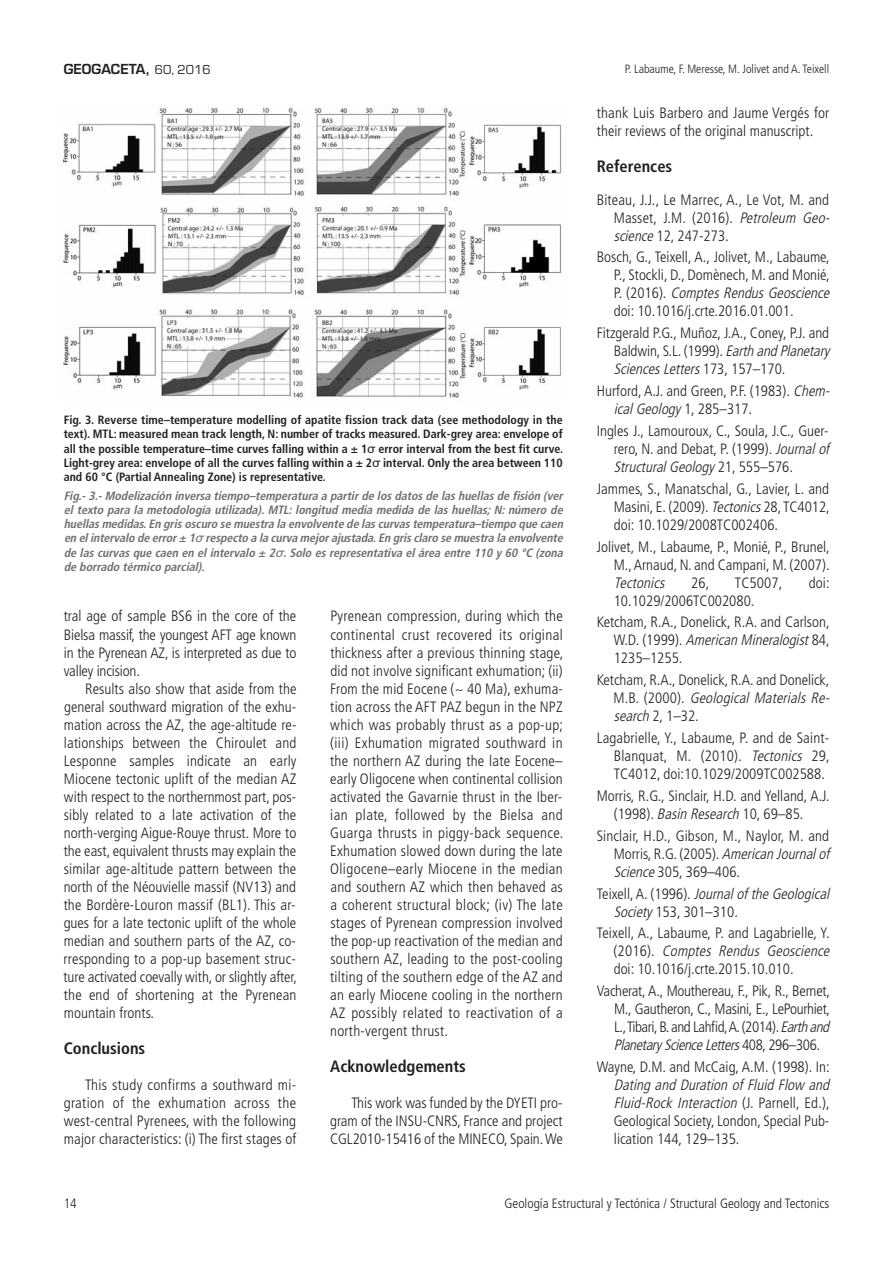
<style>
.page{position:relative;width:893px;height:1263px;background:#fff}
.page>*{position:absolute;margin:0;border:0;box-sizing:border-box;transform-origin:0 0}
.t1{font:700 condensed 16.5px "Frutiger";color:#231f20}
.t2{font:300 condensed 15px/18px "Frutiger LT Std";color:#231f20}
.t3{font:300 condensed 15px/18px "Frutiger LT Std";letter-spacing:-.02em;color:#231f20}
.t4{font:italic 300 condensed 15px "Frutiger LT Std";color:#231f20}
.t5{font:300 condensed 13.5px "Frutiger LT Std";color:#231f20}
.t6{font:600 13.5px "Eurostile";color:#231f20}
.t7{font:italic 700 condensed 12px/14.2px "Frutiger";color:#6c6d70;text-align:justify}
.t8{font:700 condensed 12px/14.2px "Frutiger";color:#231f20;text-align:justify}
.t9{font:300 condensed 12px "Frutiger LT Std";color:#231f20}
.s1{font-weight:400}
.s2{font-family:"Lucida Grande";font-weight:400;font-stretch:normal}
.s3{font-style:italic}
</style>
<div class="page">
<img style="left:62px;top:107px;width:500px;height:291px">
<p class="t6" style="left:64px;top:64px;width:148px">GEOGACETA, <span class="s1">60, 2016</span></p>
<p class="t9" style="left:625px;top:64px;width:206px">P. Labaume, F. Meresse, M. Jolivet and A. Teixell</p>
<p class="t8" style="left:64px;top:414px;width:501px">Fig. 3. Reverse time–temperature modelling of apatite fission track data (see methodology in the text). MTL: measured mean track length, N: number of tracks measured. Dark-grey area: envelope of all the possible temperature–time curves falling within a ± 1<span class="s2">σ</span> error interval from the best fit curve.<br>Light-grey area: envelope of all the curves falling within a ± 2<span class="s2">σ</span> interval. Only the area between 110 and 60 °C (Partial Annealing Zone) is representative.</p>
<p class="t7" style="left:64px;top:489px;width:503px">Fig.-3.-Modelización inversa tiempo–temperatura a partirde los datos de las huellas de fisión (ver el texto para la metodología utilizada). MTL: longitud media medida de las huellas; N: número de huellas medidas.En gris oscuro se muestra la envolvente de las curvas temperatura–tiempo que caen en elintervalo de error± 1<span class="s2">σ</span>respecto a la curva mejorajustada.En grisclaro se muestra la envolvente de las curvas que caen en el intervalo ± 2<span class="s2">σ</span>.Solo es representativa el área entre 110 y 60 °C (zona de borrado térmico parcial).</p>
<p class="t2" style="left:64px;top:608px;width:234px;text-align:justify">tral age of sample BS6 in the core of the Bielsa massif, the youngest AFT age known in the Pyrenean AZ, is interpreted as due to valley incision.</p>
<p class="t2" style="left:63px;top:680px;width:235px;text-align:justify;text-indent:22px">Results also show that aside from the general southward migration of the exhu&shy;mation across the AZ, the age-altitude re&shy;lationships between the Chiroulet and Lesponne samples indicate an early Miocene tectonic uplift of the median AZ with respect to the northernmost part, pos&shy;sibly related to a late activation of the north-verging Aigue-Rouye thrust. More to the east, equivalent thrusts may explain the similar age-altitude pattern between the north of the Néouvielle massif (NV13) and the Bordère-Louron massif (BL1). This ar&shy;gues for a late tectonic uplift of the whole median and southern parts of the AZ, co&shy;rresponding to a pop-up basement struc&shy;ture activated coevally with, or slightly after, the end of shortening at the Pyrenean mountain fronts.</p>
<p class="t1" style="left:64px;top:1041px;width:83px">Conclusions</p>
<p class="t2" style="left:64px;top:1076px;width:234px;text-align:justify;text-indent:21px">This study confirms a southward mi&shy;gration of the exhumation across the west-central Pyrenees, with the following major characteristics: (i) The first stages of</p>
<p class="t2" style="left:330px;top:608px;width:235px;text-align:justify">Pyrenean compression, during which the continental crust recovered its original thickness after a previous thinning stage, did not involve significant exhumation; (ii)<br>From the mid Eocene (~ 40 Ma), exhuma&shy;tion across the AFT PAZ begun in the NPZ which was probably thrust as a pop-up; (iii) Exhumation migrated southward in the northern AZ during the late Eocene– early Oligocene when continental collision activated the Gavarnie thrust in the Iber&shy;ian plate, followed by the Bielsa and Guarga thrusts in piggy-back sequence.<br>Exhumation slowed down during the late Oligocene–early Miocene in the median and southern AZ which then behaved as a coherent structural block; (iv) The late stages of Pyrenean compression involved the pop-up reactivation of the median and southern AZ, leading to the post-cooling tilting of the southern edge of the AZ and an early Miocene cooling in the northern AZ possibly related to reactivation of a north-vergent thrust.</p>
<p class="t1" style="left:330px;top:1059px;width:137px">Acknowledgements</p>
<p class="t2" style="left:330px;top:1094px;width:234px;text-align:justify;text-indent:21px">This work was funded by the DYETI pro&shy;gram of the INSU-CNRS, France and project CGL2010-15416 of the MINECO, Spain. We</p>
<p class="t2" style="left:597px;top:105px;width:234px">thank Luis Barbero and Jaume Vergés for their reviews of the original manuscript.</p>
<p class="t1" style="left:597px;top:159px;width:77px">References</p>
<p class="t2" style="left:614px;top:192px;width:220px;text-indent:-17px">Biteau, J.J., Le Marrec, A., Le Vot, M. and<br>Masset, J.M. (2016). <span class="s3">Petroleum Geo&shy;science</span>12, 247-273.</p>
<p class="t2" style="left:614px;top:249px;width:220px;text-indent:-17px">Bosch, G., Teixell, A., Jolivet, M., Labaume, P., Stockli, D., Domènech, M. and Monié, P. ( 2 0 1 6 ) . <span class="s3">Comptes Rendus Geoscience </span>doi: 10.1016/j.crte.2016.01.001.</p>
<p class="t2" style="left:614px;top:325px;width:217px;text-align:justify;text-indent:-17px">Fitzgerald P.G., Muñoz, J.A., Coney, P.J. and Baldwin, S.L. (1999). <span class="s3">Earth and Planetary SciencesLetters</span> 1 7 3 , 1 5 7 – 1 7 0 .</p>
<p class="t2" style="left:614px;top:383px;width:220px;text-indent:-17px">Hurford, A.J. and Green, P.F. (1983). <span class="s3">Chem&shy;icalGeology</span> 1, 285–317.</p>
<p class="t2" style="left:614px;top:423px;width:217px;text-align:justify;text-indent:-17px">Ingles J., Lamouroux, C., Soula, J.C., Guer&shy;rero, N. and Debat, P. (1999). <span class="s3">Journalof StructuralGeology</span> 2 1 , 5 5 5 – 5 7 6 .</p>
<p class="t2" style="left:614px;top:481px;width:218px;text-align:justify;text-indent:-17px">Jammes, S., Manatschal, G., Lavier, L. and Masini, E. (2009). <span class="s3">Tectonics</span>28, TC4012, doi: 10.1029/2008TC002406.</p>
<p class="t2" style="left:597px;top:539px;width:234px;text-align:right">Jolivet, M., Labaume, P., Monié, P., Brunel,<br>M., Arnaud, N. and Campani, M. (2007).</p>
<p class="t4" style="left:614px;top:576px;width:55px">Tectonics</p>
<p class="t2" style="left:691px;top:575px;width:20px">26,</p>
<p class="t2" style="left:735px;top:575px;width:49px">TC5007,</p>
<p class="t2" style="left:809px;top:575px;width:23px">doi:</p>
<p class="t2" style="left:597px;top:591px;width:235px;line-height:21.8px;text-indent:17px">10.1029/2006TC002080.<br>Ketcham, R.A., Donelick, R.A. and Carlson,</p>
<p class="t2" style="left:614px;top:632px;width:217px">W. D . ( 1 9 9 9 ) . <span class="s3">American Mineralogist</span> 8 4 ,<br>1235–1255.</p>
<p class="t2" style="left:613px;top:672px;width:220px;text-indent:-17px">Ketcham, R.A., Donelick, R.A. and Donelick,<br>M . B . ( 2 0 0 0 ) . <span class="s3">Geological Materials Re&shy;search</span>2, 1–32.</p>
<p class="t2" style="left:614px;top:730px;width:218px;text-align:justify;text-indent:-17px">Lagabrielle, Y., Labaume, P. and de Saint-Blanquat, M. (2010). <span class="s3">Tectonics</span> 29, TC4012, doi:10.1029/2009TC002588.</p>
<p class="t2" style="left:614px;top:788px;width:217px;text-indent:-17px">Morris, R.G., Sinclair, H.D. and Yelland, A.J. (1998). <span class="s3">Basin Research</span>10, 69–85.</p>
<p class="t2" style="left:614px;top:828px;width:217px;text-align:justify;text-indent:-17px">Sinclair, H.D., Gibson, M., Naylor, M. and Morris, R.G. (2005). <span class="s3">American Journalof Science</span>305, 369–406.</p>
<p class="t2" style="left:614px;top:885px;width:220px;text-indent:-17px">Te i x e l l , A . ( 1 9 9 6 ) . <span class="s3">Journalof the Geological<br>Society</span> 153, 301–310.</p>
<p class="t2" style="left:614px;top:925px;width:220px;text-indent:-17px">Teixell, A., Labaume, P. and Lagabrielle, Y. ( 2 0 1 6 ) . <span class="s3">Comptes Rendus Geoscience </span>doi: 10.1016/j.crte.2015.10.010.</p>
<p class="t3" style="left:614px;top:983px;width:220px;text-indent:-17px">Vacherat, A., Mouthereau, F., Pik, R., Bernet, M., Gautheron, C., Masini, E., LePourhiet, L., Tibari, B. and Lahfid, A. (2014). <span class="s3">Earthand Planetary ScienceLetters</span> 4 0 8 , 2 9 6 – 3 0 6 .</p>
<p class="t2" style="left:597px;top:1059px;width:234px">Wayne, D.M. and McCaig, A.M. (1998). In:</p>
<p class="t2" style="left:614px;top:1077px;width:220px"><span class="s3">Dating and Duration of Fluid Flow and Fluid-Rock Interaction</span> ( J . P a r n e l l , E d . ) , Geological Society, London, Special Pub&shy;lication 144, 129–135.</p>
<p class="t5" style="left:64px;top:1198px;width:14px">14</p>
<p class="t5" style="left:505px;top:1198px;width:326px">Geología Estructural y Tectónica / Structural Geology and Tectonics</p>
</div>
